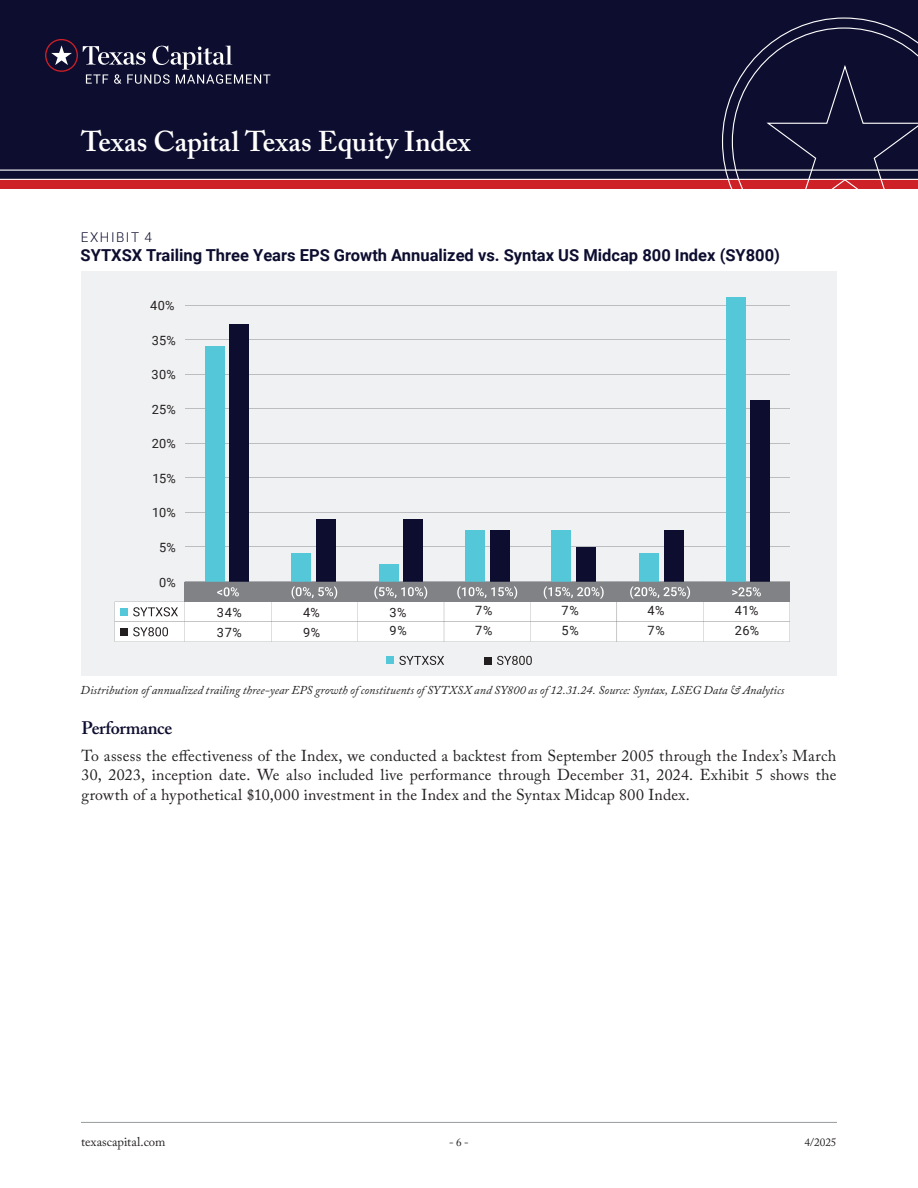
<style>
.page{position:relative;width:918px;height:1188px;background:#fff}
.page>*{position:absolute;margin:0;border:0;box-sizing:border-box;transform-origin:0 0}
.t1{font:600 28.5px "Adobe Caslon Pro";color:#fff}
.Caslon_Subheader{font:600 18px "Adobe Caslon Pro";letter-spacing:-.02em;color:#0d0d2f}
.t2{font:700 16.5px "Roboto";color:#0d0d2f}
.Body_Text{font:15.75px/19.5px "Adobe Caslon Pro";letter-spacing:.015em;color:#231f20;text-align:justify}
.t3{font:300 13.5px "Roboto";letter-spacing:.115em;color:#0d0d2f}
.Disclaimer{font:12.75px "Roboto";letter-spacing:.015em;color:#231f20}
.t4{font:12.75px "Adobe Caslon Pro";letter-spacing:.005em;color:#231f20}
.Disclaimer-2{font:italic 12px "Adobe Caslon Pro";color:#231f20}
.t5{font:11.25px "Adobe Caslon Pro";color:#231f20}
</style>
<div class="page">
<hr style="left:81px;top:1122px;width:756px;height:1px;background:#97999c">
<div style="left:0;top:0;width:918px;height:189px;background:#0d0d2f"></div>
<svg style="left:0;top:17px;width:918px;height:172px"></svg>
<div style="left:81px;top:271px;width:756px;height:405px;background:#f0f1f2"></div>
<hr style="left:185px;top:339px;width:605px;height:1px;background:#bcbdc0">
<hr style="left:185px;top:374px;width:605px;height:1px;background:#bcbdc0">
<hr style="left:185px;top:305px;width:605px;height:1px;background:#bcbdc0">
<hr style="left:185px;top:408px;width:605px;height:1px;background:#bcbdc0">
<hr style="left:185px;top:443px;width:605px;height:1px;background:#bcbdc0">
<hr style="left:185px;top:477px;width:605px;height:1px;background:#bcbdc0">
<hr style="left:185px;top:512px;width:605px;height:1px;background:#bcbdc0">
<hr style="left:185px;top:546px;width:605px;height:1px;background:#bcbdc0">
<div style="left:386px;top:656px;width:8px;height:8px;background:#54c7d9"></div>
<svg style="left:399px;top:656px;width:45px;height:9px"></svg>
<div style="left:484px;top:657px;width:8px;height:8px;background:#231f20"></div>
<svg style="left:497px;top:656px;width:35px;height:9px"></svg>
<div style="left:205px;top:346px;width:20px;height:236px;background:#54c7d9"></div>
<div style="left:230px;top:324px;width:19px;height:258px;background:#0d0d2f"></div>
<div style="left:291px;top:554px;width:20px;height:28px;background:#54c7d9"></div>
<div style="left:316px;top:519px;width:19px;height:63px;background:#0d0d2f"></div>
<div style="left:379px;top:564px;width:19px;height:18px;background:#54c7d9"></div>
<div style="left:403px;top:519px;width:20px;height:63px;background:#0d0d2f"></div>
<div style="left:465px;top:530px;width:20px;height:52px;background:#54c7d9"></div>
<div style="left:490px;top:530px;width:19px;height:52px;background:#0d0d2f"></div>
<div style="left:552px;top:530px;width:19px;height:52px;background:#54c7d9"></div>
<div style="left:576px;top:547px;width:20px;height:35px;background:#0d0d2f"></div>
<div style="left:640px;top:553px;width:19px;height:29px;background:#54c7d9"></div>
<div style="left:664px;top:530px;width:19px;height:52px;background:#0d0d2f"></div>
<div style="left:726px;top:298px;width:19px;height:284px;background:#54c7d9"></div>
<div style="left:750px;top:401px;width:20px;height:181px;background:#0d0d2f"></div>
<svg style="left:115px;top:582px;width:675px;height:60px"></svg>
<h1 class="t1" style="left:81px;top:125px;width:391px">Texas Capital Texas Equity Index</h1>
<p class="t3" style="left:81px;top:227px;width:73px">EXHIBIT 4</p>
<p class="t2" style="left:81px;top:243px;width:701px">SYTXSX Trailing Three Years EPS Growth Annualized vs. Syntax US Midcap 800 Index (SY800)</p>
<p class="Disclaimer" style="left:150px;top:297px;width:26px">40%</p>
<p class="Disclaimer" style="left:152px;top:331px;width:25px">35%</p>
<p class="Disclaimer" style="left:152px;top:366px;width:26px">30%</p>
<p class="Disclaimer" style="left:152px;top:400px;width:25px">25%</p>
<p class="Disclaimer" style="left:152px;top:435px;width:26px">20%</p>
<p class="Disclaimer" style="left:153px;top:469px;width:25px">15%</p>
<p class="Disclaimer" style="left:152px;top:504px;width:25px">10%</p>
<p class="Disclaimer" style="left:159px;top:539px;width:18px">5%</p>
<p class="Disclaimer" style="left:159px;top:573px;width:18px">0%</p>
<p class="Disclaimer" style="left:217px;top:603px;width:26px">34%</p>
<p class="Disclaimer" style="left:217px;top:623px;width:27px">37%</p>
<p class="Disclaimer" style="left:303px;top:603px;width:18px">4%</p>
<p class="Disclaimer" style="left:389px;top:603px;width:19px">3%</p>
<p class="Disclaimer" style="left:475px;top:602px;width:19px">7%</p>
<p class="Disclaimer" style="left:562px;top:602px;width:19px">7%</p>
<p class="Disclaimer" style="left:648px;top:602px;width:18px">4%</p>
<p class="Disclaimer" style="left:735px;top:602px;width:25px">41%</p>
<p class="Disclaimer" style="left:303px;top:623px;width:19px">9%</p>
<p class="Disclaimer" style="left:389px;top:622px;width:19px">9%</p>
<p class="Disclaimer" style="left:475px;top:622px;width:19px">7%</p>
<p class="Disclaimer" style="left:562px;top:622px;width:19px">5%</p>
<p class="Disclaimer" style="left:648px;top:622px;width:19px">7%</p>
<p class="Disclaimer" style="left:735px;top:622px;width:26px">26%</p>
<p class="Disclaimer-2" style="left:81px;top:683px;width:705px">Distribution of annualized trailing three-year EPS growth of constituents of SYTXSX and SY800 as of 12.31.24. Source: Syntax, LSEG Data &amp; Analytics</p>
<p class="Caslon_Subheader" style="left:82px;top:718px;width:92px">Performance</p>
<p class="Body_Text" style="left:82px;top:745px;width:756px">To assess the effectiveness of the Index, we conducted a backtest from September 2 005 through the Index’s March 30, 2 023, inception date. We also included live performance through December 31, 2 024. Exhibit 5 shows the growth of a hypothetical $10,000 investment in the Index and the Syntax Midcap 800 Index.</p>
<p class="t4" style="left:81px;top:1134px;width:86px">texascapital.com</p>
<p class="t5" style="left:449px;top:1135px;width:21px">- 6 -</p>
<p class="t5" style="left:805px;top:1135px;width:33px">4/2025</p>
</div>
